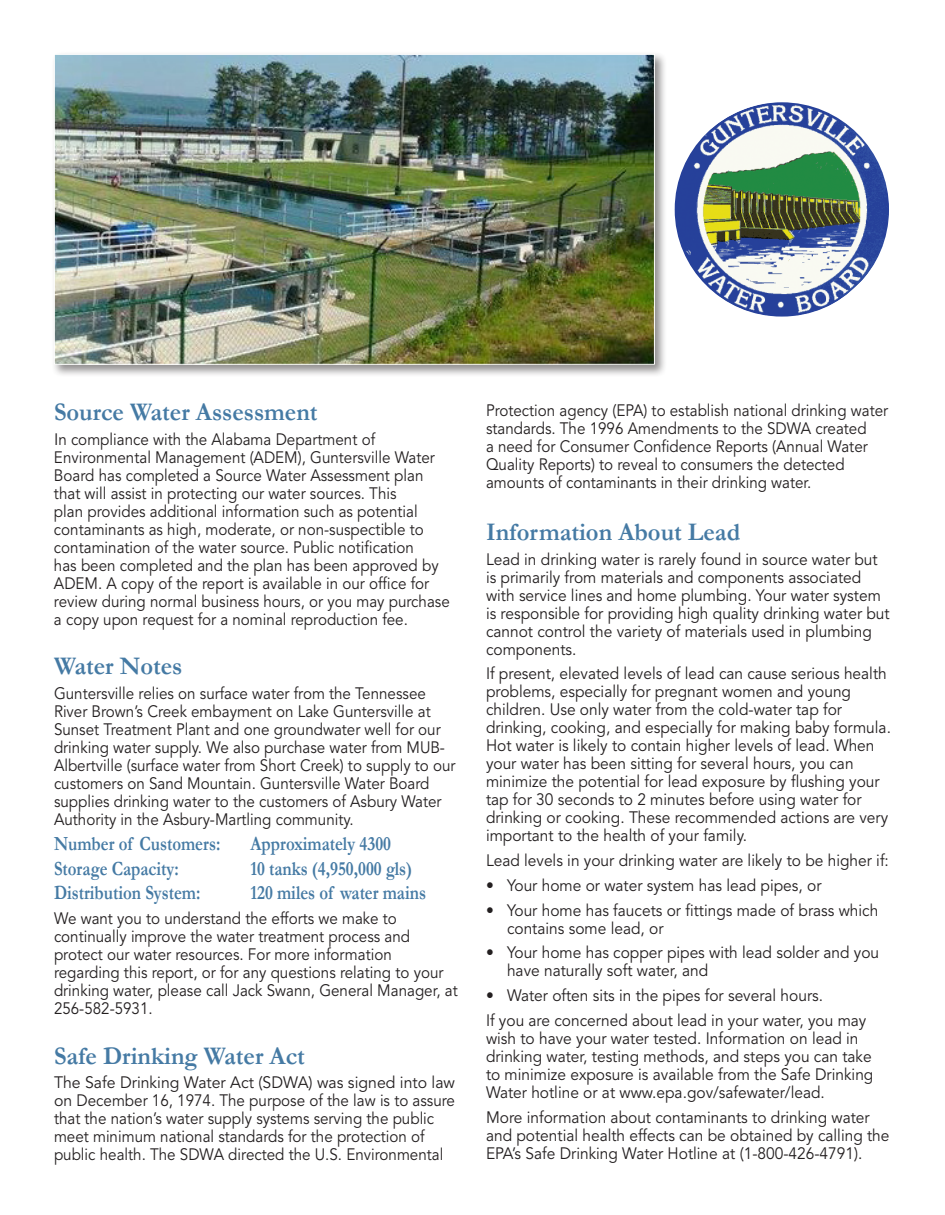
<style>
.page{position:relative;width:945px;height:1215px;background:#fff}
.page>*{position:absolute;margin:0;border:0;box-sizing:border-box;transform-origin:0 0}
.t1{font:700 25.5px "Garamond";color:#457aa4;scale:.96 1}
.t2{font:700 20.25px "Garamond";color:#457aa4;scale:.83 1}
.t3{font:16.5px/18px "Avenir";color:#231f20;scale:.94 1}
.t4{font:16.5px/18px "Avenir";color:#231f20;scale:.92 1}
.t5{font:16.5px/18px "Avenir";color:#231f20}
.t6{font:16.5px/18px "Avenir";color:#231f20;scale:.96 1}
</style>
<div class="page">
<div style="left:52px;top:52px;width:616px;height:326px;background:#231f20;opacity:.5"></div>
<img style="left:56px;top:56px;width:597px;height:307px">
<img style="left:676px;top:103px;width:212px;height:212px">
<h1 class="t1" style="left:54px;top:395px;width:276px">Source Water Assessment</h1>
<p class="t5" style="left:54px;top:431px;width:397px">In compliance with the Alabama Department of Environmental Management (ADEM), Guntersville Water Board has completed a Source Water Assessment plan that will assist in protecting our water sources. This<br>plan provides additional information such as potential contaminants as high, moderate, or non-suspectible to contamination of the water source. Public notification<br>has been completed and the plan has been approved by ADEM. A copy of the report is available in our office for review during normal business hours, or you may purchase a copy upon request for a nominal reproduction fee.</p>
<h1 class="t1" style="left:54px;top:649px;width:135px">Water Notes</h1>
<p class="t4" style="left:54px;top:685px;width:438px">Guntersville relies on surface water from the Tennessee River Brown’s Creek embayment on Lake Guntersville at Sunset Treatment Plant and one groundwater well for our drinking water supply. We also purchase water from MUB-Albertville (surface water from Short Creek) to supply to our customers on Sand Mountain. Guntersville Water Board supplies drinking water to the customers of Asbury Water Authority in the Asbury-Martling community.</p>
<p class="t2" style="left:54px;top:830px;width:202px">Number of Customers:</p>
<p class="t2" style="left:250px;top:830px;width:171px">Approximately 4300</p>
<p class="t2" style="left:54px;top:854px;width:152px">Storage Capacity:</p>
<p class="t2" style="left:250px;top:854px;width:196px">10 tanks (4,950,000 gls)</p>
<p class="t2" style="left:54px;top:879px;width:178px">Distribution System:</p>
<p class="t2" style="left:250px;top:879px;width:213px">120 miles of water mains</p>
<p class="t4" style="left:54px;top:910px;width:440px">We want you to understand the efforts we make to continually improve the water treatment process and protect our water resources. For more information regarding this report, or for any questions relating to your drinking water, please call Jack Swann, General Manager, at 256-582-5931.</p>
<h1 class="t1" style="left:54px;top:1038px;width:263px">Safe Drinking Water Act</h1>
<p class="t6" style="left:54px;top:1074px;width:419px">The Safe Drinking Water Act (SDWA) was signed into law on December 16, 1974. The purpose of the law is to assure that the nation’s water supply systems serving the public meet minimum national standards for the protection of public health. The SDWA directed the U.S. Environmental</p>
<p class="t4" style="left:486px;top:402px;width:439px">Protection agency (EPA) to establish national drinking water standards. The 1996 Amendments to the SDWA created<br>a need for Consumer Confidence Reports (Annual Water Quality Reports) to reveal to consumers the detected amounts of contaminants in their drinking water.</p>
<h1 class="t1" style="left:486px;top:514px;width:266px">Information About Lead</h1>
<p class="t3" style="left:486px;top:550px;width:431px">Lead in drinking water is rarely found in source water but is primarily from materials and components associated with service lines and home plumbing. Your water system is responsible for providing high quality drinking water but cannot control the variety of materials used in plumbing components.</p>
<p class="t3" style="left:486px;top:665px;width:432px">If present, elevated levels of lead can cause serious health problems, especially for pregnant women and young children. Use only water from the cold-water tap for drinking, cooking, and especially for making baby formula.<br>Hot water is likely to contain higher levels of lead. When your water has been sitting for several hours, you can minimize the potential for lead exposure by flushing your tap for 30 seconds to 2 minutes before using water for drinking or cooking. These recommended actions are very important to the health of your family.</p>
<p class="t3" style="left:486px;top:852px;width:430px">Lead levels in your drinking water are likely to be higher if:</p>
<p class="t3" style="left:486px;top:877px;width:358px">• Your home or water system has lead pipes, or</p>
<p class="t3" style="left:507px;top:901px;width:397px;text-indent:-21px">• Your home has faucets or fittings made of brass which contains some lead, or</p>
<p class="t3" style="left:507px;top:944px;width:398px;text-indent:-21px">• Your home has copper pipes with lead solder and you have naturally soft water, and</p>
<p class="t3" style="left:486px;top:984px;width:406px;line-height:24.8px">• Water often sits in the pipes for several hours.<br>If you are concerned about lead in your water, you may</p>
<p class="t3" style="left:486px;top:1030px;width:414px">wish to have your water tested. Information on lead in drinking water, testing methods, and steps you can take to minimize exposure is available from the Safe Drinking Water hotline or at www.epa.gov/safewater/lead.</p>
<p class="t3" style="left:486px;top:1108px;width:431px">More information about contaminants to drinking water and potential health effects can be obtained by calling the<br>EPA’s Safe Drinking Water Hotline at (1-800-426-4791).</p>
</div>
